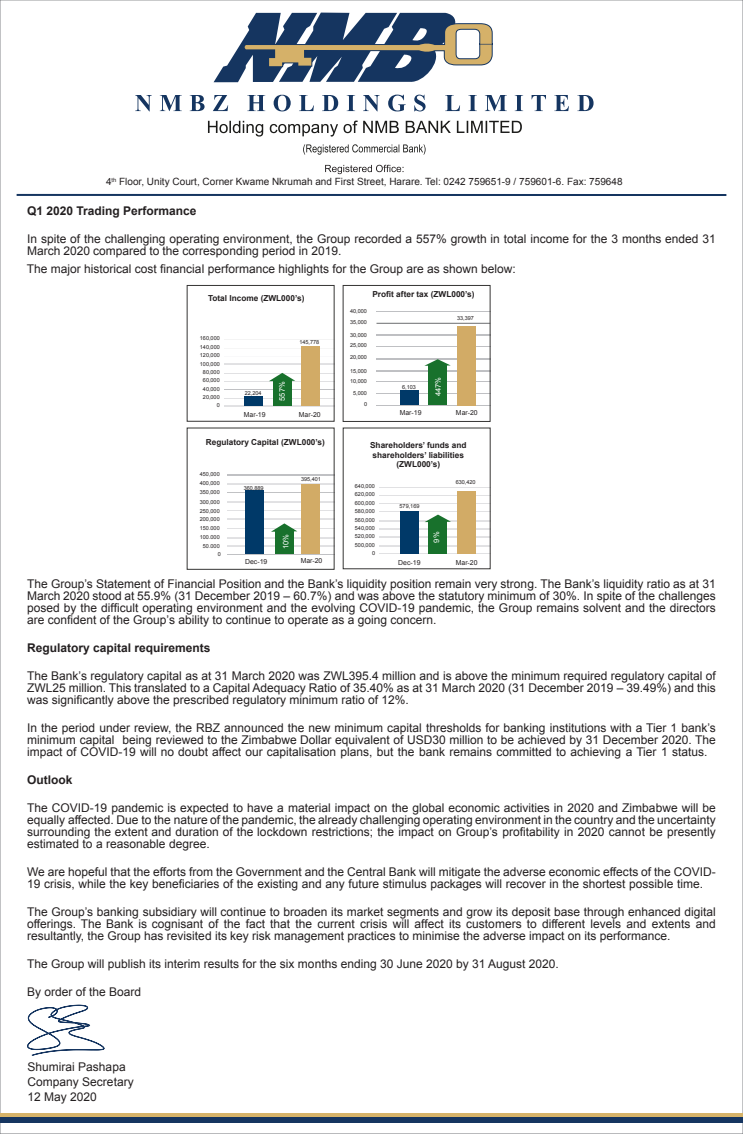
<style>
.page{position:relative;width:743px;height:1134px;background:#fff}
.page>*{position:absolute;margin:0;border:0;box-sizing:border-box;transform-origin:0 0}
.t1{font:12px/12px "Arial";color:#231f20;text-align:justify}
.t2{font:700 12px "Arial";color:#231f20}
.t3{font:10px "Arial";color:#231f20}
.t4{font:700 8.3px/9.4px "Arial";color:#231f20;text-align:center}
.t5{font:7.6px "Arial";color:#fff}
.t6{font:6.9px "Arial";color:#231f20}
.t7{font:5.5px/9.4px "Arial";color:#231f20;text-align:right}
</style>
<div class="page">
<svg style="left:27px;top:1004px;width:78px;height:52px"></svg>
<img style="left:376px;top:405px;width:112px;height:1px">
<hr style="left:376px;top:323px;width:114px;height:1px;background:#6c6d70">
<div style="left:457px;top:326px;width:19px;height:79px;background:#d2ab66"></div>
<div style="left:400px;top:391px;width:19px;height:14px;background:#003968"></div>
<div style="left:428px;top:366px;width:19px;height:39px;background:#18712c"></div>
<svg style="left:424px;top:359px;width:27px;height:7px"></svg>
<div style="left:343px;top:285px;width:147px;height:137px;border:1px solid #363534"></div>
<div style="left:457px;top:491px;width:19px;height:63px;background:#d2ab66"></div>
<div style="left:400px;top:511px;width:19px;height:43px;background:#003968"></div>
<div style="left:428px;top:520px;width:19px;height:34px;background:#18712c"></div>
<svg style="left:425px;top:515px;width:26px;height:7px"></svg>
<img style="left:224px;top:398px;width:111px;height:1px">
<img style="left:224px;top:389px;width:108px;height:1px">
<img style="left:224px;top:381px;width:111px;height:1px">
<div style="left:301px;top:346px;width:19px;height:60px;background:#d2ab66"></div>
<div style="left:244px;top:396px;width:19px;height:10px;background:#003968"></div>
<div style="left:273px;top:379px;width:18px;height:27px;background:#18712c"></div>
<svg style="left:269px;top:373px;width:26px;height:8px"></svg>
<img style="left:227px;top:484px;width:108px;height:1px">
<div style="left:301px;top:485px;width:19px;height:69px;background:#d2ab66"></div>
<div style="left:245px;top:491px;width:19px;height:63px;background:#003968"></div>
<div style="left:275px;top:529px;width:19px;height:25px;background:#18712c"></div>
<svg style="left:271px;top:523px;width:26px;height:9px"></svg>
<div style="left:0;top:1113px;width:743px;height:6px;background:#d6b369"></div>
<div style="left:0;top:1117px;width:743px;height:6px;background:#153560"></div>
<svg style="left:325px;top:165px;width:78px;height:9px"></svg>
<svg style="left:214px;top:13px;width:279px;height:70px"></svg>
<svg style="left:135px;top:95px;width:17px;height:16px"></svg>
<svg style="left:160px;top:95px;width:22px;height:16px"></svg>
<svg style="left:190px;top:95px;width:15px;height:16px"></svg>
<svg style="left:213px;top:95px;width:15px;height:16px"></svg>
<svg style="left:247px;top:95px;width:18px;height:16px"></svg>
<svg style="left:274px;top:95px;width:17px;height:16px"></svg>
<svg style="left:299px;top:95px;width:15px;height:16px"></svg>
<svg style="left:322px;top:95px;width:16px;height:16px"></svg>
<svg style="left:347px;top:95px;width:8px;height:16px"></svg>
<svg style="left:363px;top:95px;width:17px;height:16px"></svg>
<svg style="left:388px;top:95px;width:18px;height:16px"></svg>
<svg style="left:414px;top:95px;width:11px;height:16px"></svg>
<svg style="left:445px;top:95px;width:15px;height:16px"></svg>
<svg style="left:468px;top:95px;width:9px;height:16px"></svg>
<svg style="left:485px;top:95px;width:22px;height:16px"></svg>
<svg style="left:515px;top:95px;width:8px;height:16px"></svg>
<svg style="left:531px;top:95px;width:15px;height:16px"></svg>
<svg style="left:554px;top:95px;width:15px;height:16px"></svg>
<svg style="left:577px;top:95px;width:16px;height:16px"></svg>
<svg style="left:208px;top:121px;width:55px;height:16px"></svg>
<svg style="left:270px;top:121px;width:129px;height:16px"></svg>
<svg style="left:406px;top:121px;width:45px;height:12px"></svg>
<svg style="left:457px;top:121px;width:65px;height:12px"></svg>
<svg style="left:303px;top:144px;width:122px;height:11px"></svg>
<hr style="left:17px;top:194px;width:709px;height:2px;background:#153560">
<p class="t3" style="left:106px;top:178px;width:518px">4<sup>th</sup> Floor, Unity Court, Corner Kwame Nkrumah and First Street, Harare. Tel: 0242 759651-9 / 759601-6. Fax: 759648</p>
<p class="t2" style="left:27px;top:207px;width:171px">Q1 2020 Trading Performance</p>
<p class="t1" style="left:27px;top:234px;width:690px">In spite of the challenging operating environment, the Group recorded a 557% growth in total income for the 3 months ended 31<br>March 2020 compared to the corresponding period in 2019.</p>
<p class="t1" style="left:27px;top:264px;width:490px">The major historical cost financial performance highlights for the Group are as shown below:</p>
<p class="t4" style="left:208px;top:294px;width:98px">Total Income (ZWL000’s)</p>
<p class="t4" style="left:372px;top:290px;width:104px">Profit after tax (ZWL000’s)</p>
<p class="t7" style="left:350px;top:307px;width:18px">40,000</p>
<p class="t7" style="left:350px;top:318px;width:18px">35,000</p>
<p class="t7" style="left:457px;top:314px;width:18px">33,397</p>
<p class="t7" style="left:200px;top:334px;width:21px">160,000</p>
<p class="t7" style="left:200px;top:343px;width:21px">140,000</p>
<p class="t7" style="left:299px;top:338px;width:21px">145,778</p>
<p class="t7" style="left:350px;top:330px;width:18px">30,000</p>
<p class="t7" style="left:350px;top:341px;width:18px">25,000</p>
<p class="t7" style="left:200px;top:351px;width:21px">120,000</p>
<p class="t7" style="left:200px;top:360px;width:21px">100,000</p>
<p class="t7" style="left:203px;top:368px;width:18px">80,000</p>
<p class="t7" style="left:203px;top:376px;width:18px">60,000</p>
<p class="t7" style="left:203px;top:384px;width:18px">40,000</p>
<p class="t7" style="left:203px;top:393px;width:18px">20,000</p>
<p class="t7" style="left:245px;top:389px;width:18px">22,204</p>
<p class="t5" style="left:279px;top:401px;width:21px;rotate:-90deg">557%</p>
<p class="t7" style="left:217px;top:401px;width:5px">0</p>
<p class="t4" style="left:206px;top:438px;width:121px">Regulatory Capital (ZWL000’s)</p>
<p class="t6" style="left:244px;top:412px;width:23px">Mar-19</p>
<p class="t6" style="left:299px;top:412px;width:23px">Mar-20</p>
<p class="t7" style="left:350px;top:353px;width:18px">20,000</p>
<p class="t7" style="left:350px;top:366px;width:18px;line-height:10.6px;text-align:left">15,000<br>10,000</p>
<p class="t7" style="left:353px;top:389px;width:16px;line-height:10.8px">5,000<br>0</p>
<p class="t7" style="left:402px;top:383px;width:15px">6,103</p>
<p class="t5" style="left:435px;top:396px;width:21px;rotate:-90deg">447%</p>
<p class="t6" style="left:400px;top:410px;width:23px">Mar-19</p>
<p class="t6" style="left:456px;top:410px;width:23px">Mar-20</p>
<p class="t4" style="left:370px;top:441px;width:98px">Shareholders’ funds and shareholders’ liabilities (ZWL000’s)</p>
<p class="t7" style="left:200px;top:470px;width:21px">450,000</p>
<p class="t7" style="left:200px;top:478px;width:21px;text-align:justify">400,000<br>350,000<br>300,000<br>250,000</p>
<p class="t7" style="left:200px;top:515px;width:21px;text-align:left">200,000<br>150.000</p>
<p class="t7" style="left:203px;top:542px;width:18px">50.000</p>
<p class="t7" style="left:200px;top:533px;width:21px">100.000</p>
<p class="t7" style="left:218px;top:550px;width:5px">0</p>
<p class="t7" style="left:244px;top:483px;width:21px">360,889</p>
<p class="t7" style="left:301px;top:475px;width:21px">395,401</p>
<p class="t5" style="left:283px;top:549px;width:17px;rotate:-90deg">10%</p>
<p class="t7" style="left:355px;top:482px;width:21px">640,000</p>
<p class="t7" style="left:355px;top:490px;width:21px">620,000</p>
<p class="t7" style="left:355px;top:499px;width:21px">600,000</p>
<p class="t7" style="left:355px;top:507px;width:21px">580,000</p>
<p class="t7" style="left:355px;top:516px;width:21px">560,000</p>
<p class="t7" style="left:355px;top:524px;width:21px">540,000</p>
<p class="t7" style="left:355px;top:532px;width:21px">520,000</p>
<p class="t7" style="left:355px;top:541px;width:22px;line-height:8.1px">500,000<br>0</p>
<p class="t7" style="left:399px;top:502px;width:21px">579,169</p>
<p class="t5" style="left:433px;top:543px;width:12px;rotate:-90deg">9%</p>
<p class="t7" style="left:456px;top:478px;width:21px">630,420</p>
<p class="t6" style="left:245px;top:559px;width:24px">Dec-19</p>
<p class="t6" style="left:301px;top:558px;width:23px">Mar-20</p>
<p class="t6" style="left:398px;top:560px;width:24px">Dec-19</p>
<p class="t6" style="left:456px;top:560px;width:23px">Mar-20</p>
<p class="t1" style="left:27px;top:579px;width:690px">The Group’s Statement of Financial Position and the Bank’s liquidity position remain very strong. The Bank’s liquidity ratio as at 31<br>March 2020 stood at 55.9% (31 December 2019 – 60.7%) and was above the statutory minimum of 30%. In spite of the challenges posed by the difficult operating environment and the evolving COVID-19 pandemic, the Group remains solvent and the directors are confident of the Group’s ability to continue to operate as a going concern.</p>
<p class="t2" style="left:27px;top:643px;width:185px">Regulatory capital requirements</p>
<p class="t1" style="left:27px;top:671px;width:690px">The Bank’s regulatory capital as at 31 March 2020 was ZWL395.4 million and is above the minimum required regulatory capital of ZWL25 million. This translated to a Capital Adequacy Ratio of 35.40% as at 31 March 2020 (31 December 2019 – 39.49%) and this was significantly above the prescribed regulatory minimum ratio of 12%.</p>
<p class="t1" style="left:27px;top:723px;width:690px">In the period under review, the RBZ announced the new minimum capital thresholds for banking institutions with a Tier 1 bank’s minimum capital being reviewed to the Zimbabwe Dollar equivalent of USD30 million to be achieved by 31 December 2020. The impact of COVID-19 will no doubt affect our capitalisation plans, but the bank remains committed to achieving a Tier 1 status.</p>
<p class="t2" style="left:27px;top:775px;width:47px">Outlook</p>
<p class="t1" style="left:27px;top:803px;width:690px">The COVID-19 pandemic is expected to have a material impact on the global economic activities in 2020 and Zimbabwe will be equally affected. Due to the nature of the pandemic, the already challenging operating environment in the country and the uncertainty surrounding the extent and duration of the lockdown restrictions; the impact on Group’s profitability in 2020 cannot be presently estimated to a reasonable degree.</p>
<p class="t1" style="left:27px;top:867px;width:690px">We are hopeful that the efforts from the Government and the Central Bank will mitigate the adverse economic effects of the COVID-<br>19 crisis, while the key beneficiaries of the existing and any future stimulus packages will recover in the shortest possible time.</p>
<p class="t1" style="left:27px;top:907px;width:690px">The Group’s banking subsidiary will continue to broaden its market segments and grow its deposit base through enhanced digital offerings. The Bank is cognisant of the fact that the current crisis will affect its customers to different levels and extents and resultantly, the Group has revisited its key risk management practices to minimise the adverse impact on its performance.</p>
<p class="t1" style="left:27px;top:959px;width:533px">The Group will publish its interim results for the six months ending 30 June 2020 by 31 August 2020.</p>
<p class="t1" style="left:27px;top:987px;width:116px">By order of the Board</p>
<p class="t1" style="left:28px;top:1060px;width:108px;line-height:15px;text-align:left">Shumirai Pashapa<br>Company Secretary<br>12 May 2020</p>
</div>
